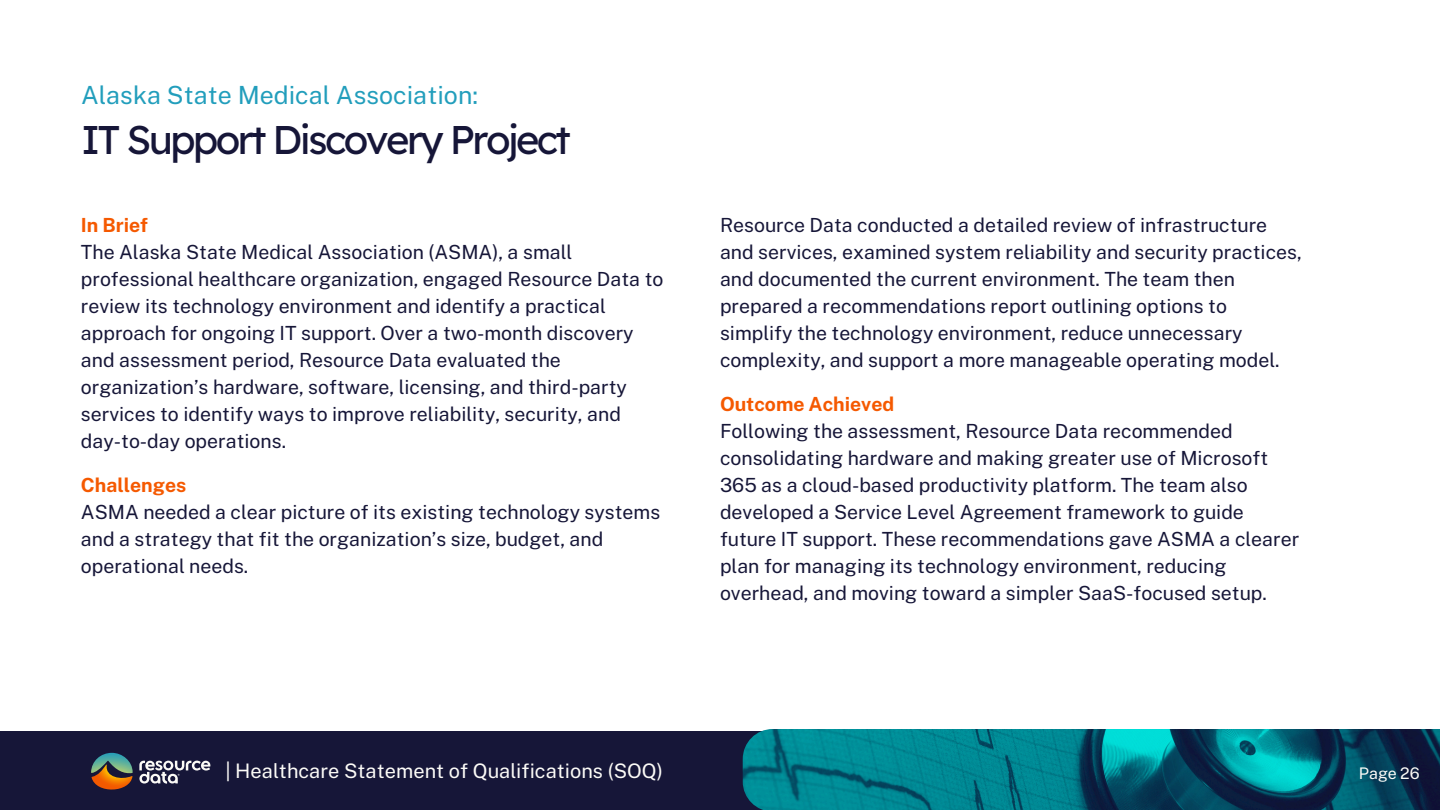
<style>
.page{position:relative;width:1440px;height:810px;background:#fff}
.page>*{position:absolute;margin:0;border:0;box-sizing:border-box;transform-origin:0 0}
.t1{font:40px "Lexend";letter-spacing:-.065em;color:#161638}
.t2{font:25px "Public Sans";color:#229ebc}
.t3{font:20px "Public Sans";color:#fcfbf7}
.t4{font:19.5px/27px "Public Sans";color:#161638}
.t5{font:16px "Public Sans";letter-spacing:-.005em;color:#fcfbf7}
.s1{font-weight:700;color:#f55900}
</style>
<div class="page">
<div style="left:0;top:731px;width:1440px;height:79px;background:#161638"></div>
<img style="left:743px;top:729px;width:697px;height:81px">
<svg style="left:139px;top:760px;width:72px;height:24px"></svg>
<svg style="left:91px;top:753px;width:42px;height:37px"></svg>
<h2 class="t2" style="left:81px;top:80px;width:399px">Alaska State Medical Association:</h2>
<h1 class="t1" style="left:81px;top:114px;width:492px">IT Support Discovery Project</h1>
<h3 class="t4" style="left:81px;top:212px;width:584px"><span class="s1">In Brief<br></span>The Alaska State Medical Association (ASMA), a small professional healthcare organization, engaged Resource Data to review its technology environment and identify a practical approach for ongoing IT support. Over a two-month discovery and assessment period, Resource Data evaluated the organization’s hardware, software, licensing, and third-party services to identify ways to improve reliability, security, and day-to-day operations.</h3>
<h3 class="t4" style="left:81px;top:471px;width:581px"><span class="s1">Challenges<br></span>ASMA needed a clear picture of its existing technology systems and a strategy that fit the organization’s size, budget, and operational needs.</h3>
<h3 class="t4" style="left:720px;top:212px;width:583px">Resource Data conducted a detailed review of infrastructure and services, examined system reliability and security practices, and documented the current environment. The team then prepared a recommendations report outlining options to simplify the technology environment, reduce unnecessary complexity, and support a more manageable operating model.</h3>
<h3 class="t4" style="left:720px;top:390px;width:581px"><span class="s1">Outcome Achieved<br></span>Following the assessment, Resource Data recommended consolidating hardware and making greater use of Microsoft 365 as a cloud-based productivity platform. The team also developed a Service Level Agreement framework to guide future IT support. These recommendations gave ASMA a clearer plan for managing its technology environment, reducing overhead, and moving toward a simpler SaaS-focused setup.</h3>
<h3 class="t3" style="left:225px;top:759px;width:439px">| Healthcare Statement of Qualifications (SOQ)</h3>
<p class="t5" style="left:1359px;top:764px;width:62px">Page 26</p>
</div>
